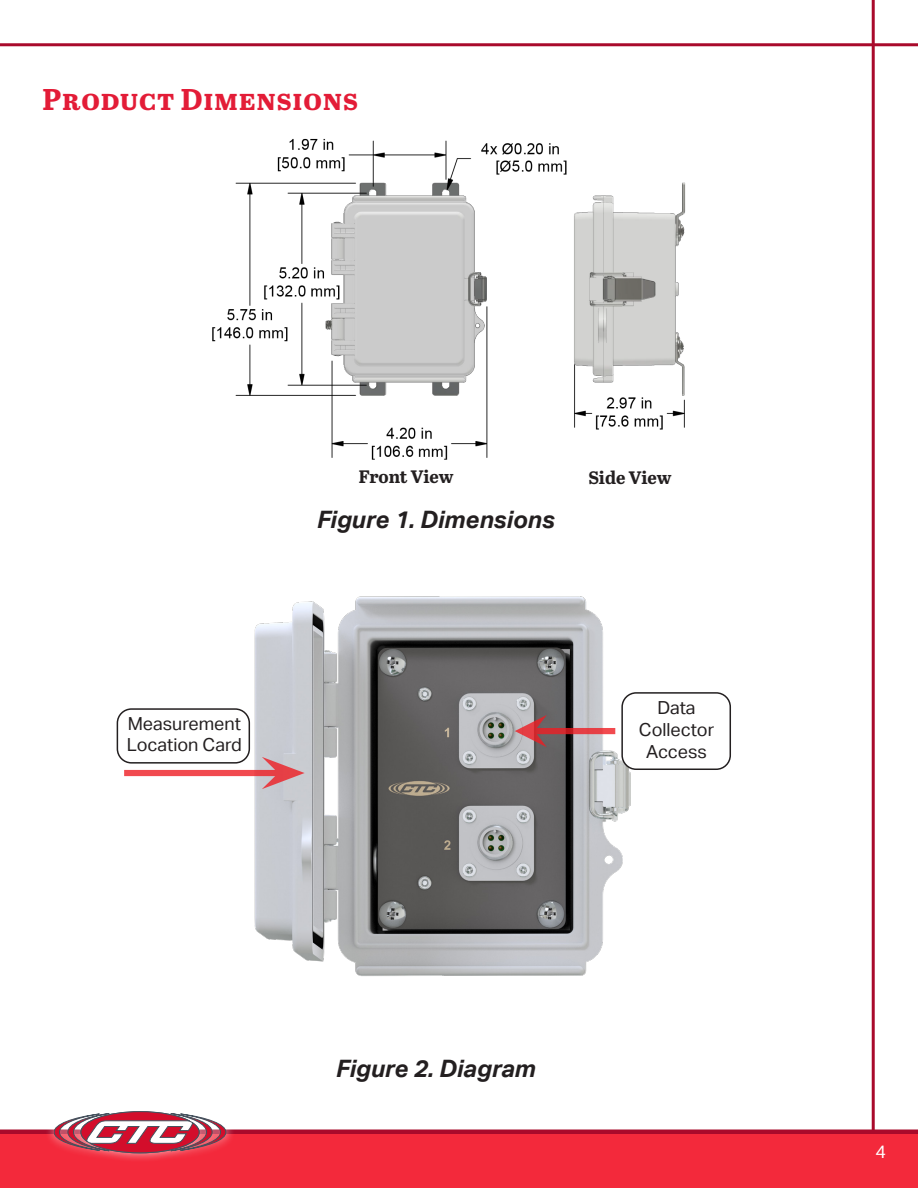
<style>
.page{position:relative;width:918px;height:1188px;background:#fff}
.page>*{position:absolute;margin:0;border:0;box-sizing:border-box;transform-origin:0 0}
.Heading{font:700 30px "Abril Text";letter-spacing:.02em;color:#e31c37}
.t1{font:italic 700 24px "Aktiv Grotesk";color:#231f20}
.t2{font:18px "Aktiv Grotesk";color:#231f20}
.t3{font:700 18px "Abril Text";color:#231f20}
.t4{font:18px "Aktiv Grotesk";color:#fff}
</style>
<div class="page">
<hr style="left:872px;top:0;width:3px;height:1188px;background:#a90a2b">
<div style="left:0;top:1134px;width:918px;height:54px;background:#f3293b"></div>
<hr style="left:0;top:1130px;width:918px;height:4px;background:#a90a2b">
<div style="left:45px;top:1102px;width:190px;height:61px;background:#fff;opacity:.75"></div>
<svg style="left:54px;top:1112px;width:172px;height:41px"></svg>
<hr style="left:0;top:43px;width:918px;height:3px;background:#a90a2b">
<img style="left:212px;top:138px;width:474px;height:322px">
<img style="left:244px;top:596px;width:386px;height:380px">
<div style="left:117px;top:708px;width:133px;height:56px;border:2px solid #231f20;border-radius:14px"></div>
<div style="left:622px;top:693px;width:108px;height:76px;background:#fff;border-radius:14px"></div>
<div style="left:621px;top:692px;width:110px;height:78px;border:2px solid #231f20;border-radius:14px"></div>
<svg style="left:124px;top:757px;width:181px;height:32px"></svg>
<svg style="left:515px;top:715px;width:100px;height:32px;background:#af8589"></svg>
<p class="Heading" style="left:43px;top:77px;width:317px">Product Dimensions</p>
<p class="t3" style="left:359px;top:463px;width:96px">Front View</p>
<p class="t3" style="left:588px;top:464px;width:85px">Side View</p>
<p class="t2" style="left:128px;top:713px;width:115px">Measurement</p>
<p class="t2" style="left:127px;top:735px;width:116px">Location Card</p>
<p class="t1" style="left:317px;top:505px;width:239px">Figure 1. Dimensions</p>
<p class="t2" style="left:658px;top:698px;width:40px">Data</p>
<p class="t2" style="left:639px;top:719px;width:77px">Collector</p>
<p class="t2" style="left:646px;top:741px;width:62px">Access</p>
<p class="t1" style="left:336px;top:1054px;width:201px">Figure 2. Diagram</p>
<p class="t4" style="left:875px;top:1142px;width:12px">4</p>
</div>
